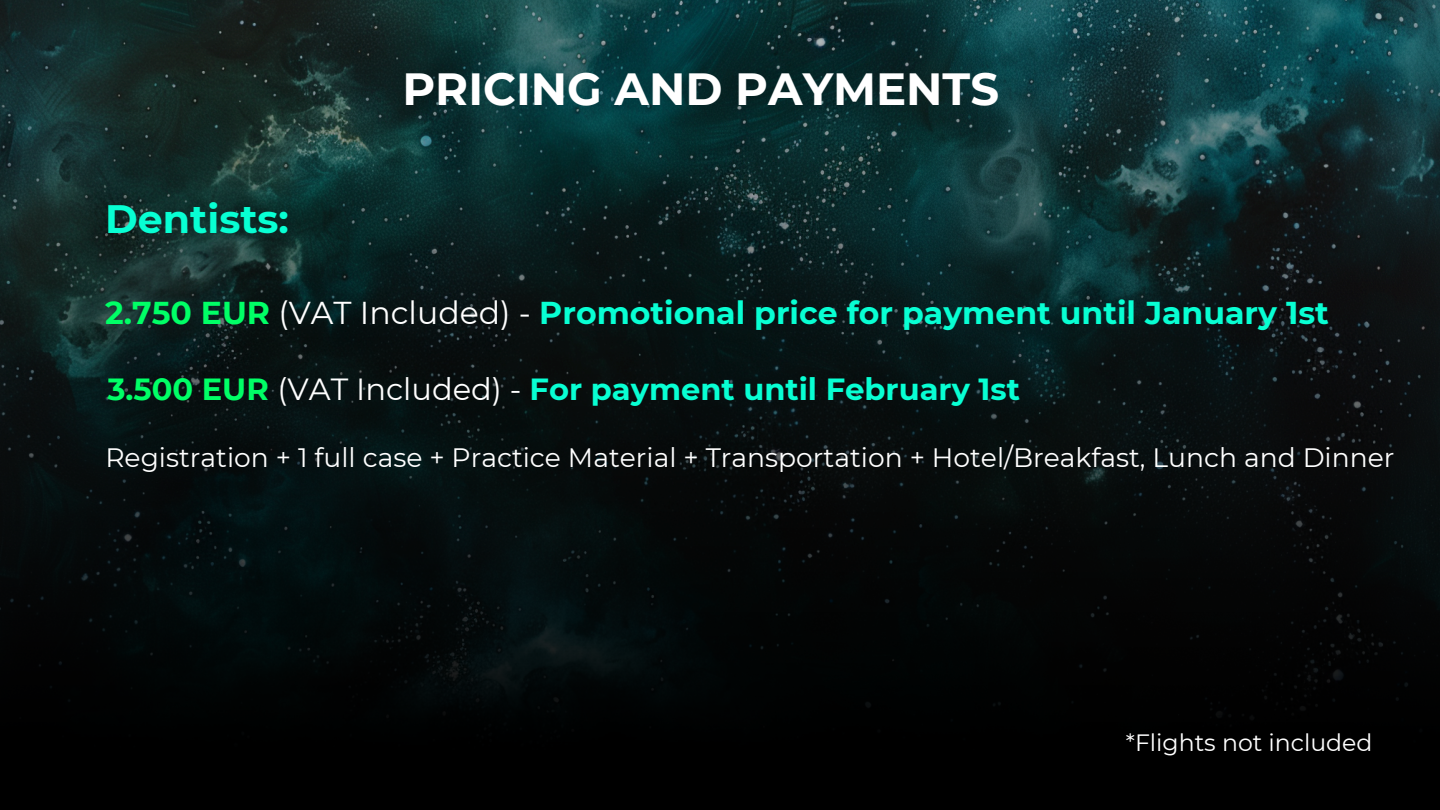
<style>
.page{position:relative;width:1440px;height:810px;background:#fff}
.page>*{position:absolute;margin:0;border:0;box-sizing:border-box;transform-origin:0 0}
.t1{font:700 45px "Montserrat";color:#fff}
.t2{font:700 39.6px "Montserrat";color:#08ffd3}
.t3{font:700 31.6px "Montserrat";color:#08ffd3}
.t4{font:700 30.5px "Montserrat";color:#08ffd3}
.t5{font:26.6px "Montserrat";color:#fff}
.t6{font:23.6px "Montserrat";color:#fff}
.s1{color:#0f6}
.s2{font-weight:400;color:#fff}
</style>
<div class="page">
<img style="left:0;top:0;width:1440px;height:810px">
<h2 class="t2" style="left:105px;top:195px;width:185px">Dentists:</h2>
<h1 class="t1" style="left:402px;top:61px;width:598px">PRICING AND PAYMENTS</h1>
<p class="t3" style="left:105px;top:294px;width:1225px"><span class="s1">2.750 EUR</span> <span class="s2">(VAT Included) -</span> Promotional price for payment until January 1st</p>
<h3 class="t4" style="left:107px;top:371px;width:914px"><span class="s1">3.500 EUR</span> <span class="s2">(VAT Included) -</span> For payment until February 1st</h3>
<h3 class="t5" style="left:105px;top:441px;width:1291px">Registration + 1 full case + Practice Material + Transportation + Hotel/Breakfast, Lunch and Dinner</h3>
<h4 class="t6" style="left:1126px;top:729px;width:248px">*Flights not included</h4>
</div>
